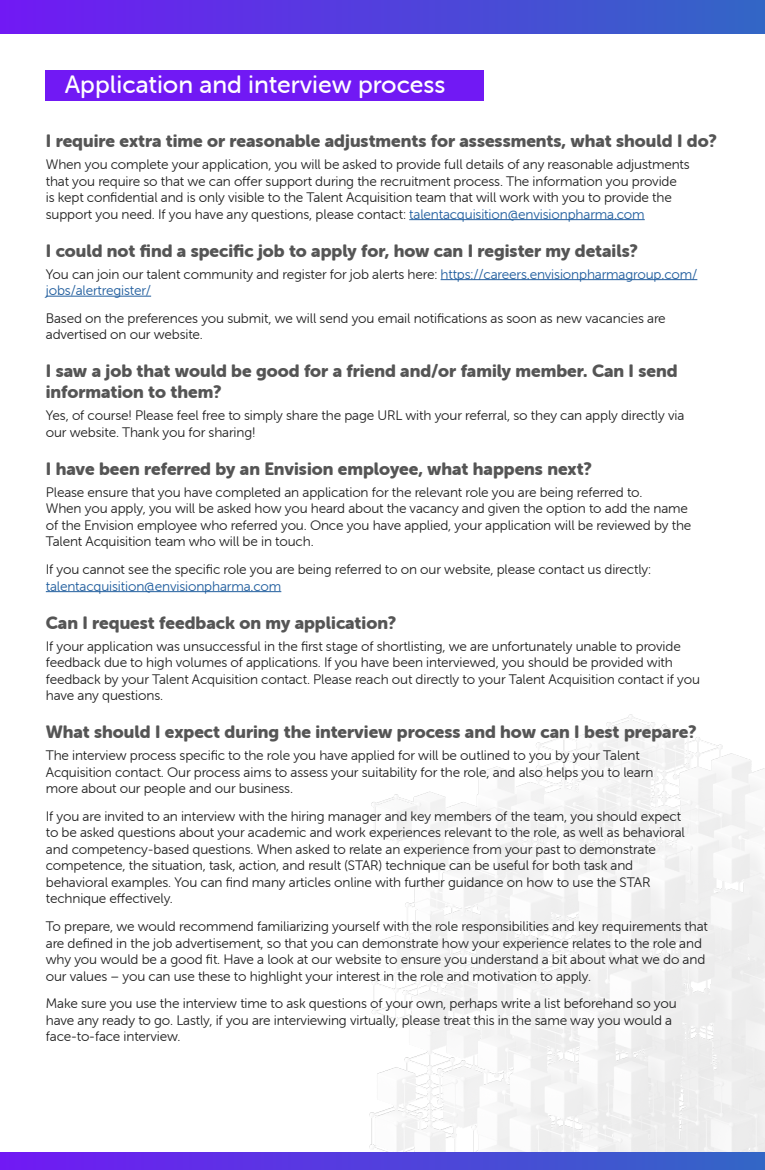
<style>
.page{position:relative;width:765px;height:1170px;background:#fff}
.page>*{position:absolute;margin:0;border:0;box-sizing:border-box;transform-origin:0 0}
.t1{font:25px "Museo Sans Rounded 500";color:#fff}
.t2{font:17.5px/21px "Museo Sans Rounded 900";color:#555}
.t3{font:13.75px/16.5px "Museo Sans Rounded 300";letter-spacing:-.01em;color:#222}
.t4{font:13.75px/16.5px "Museo Sans Rounded 300";letter-spacing:-.01em;color:#215e9e}
.s1{color:#215e9e}
.s2{color:#222}
</style>
<div class="page">
<img style="left:369px;top:714px;width:396px;height:438px">
<hr style="left:409px;top:219px;width:236px;height:1px;background:#215e9e">
<hr style="left:441px;top:279px;width:256px;height:1px;background:#215e9e">
<hr style="left:46px;top:296px;width:105px;height:1px;background:#215e9e">
<hr style="left:46px;top:591px;width:235px;height:1px;background:#215e9e">
<div style="left:45px;top:70px;width:438px;height:30px;background:#7119f4"></div>
<div style="left:0;top:0;width:765px;height:34px;background:linear-gradient(to right,#7119f4,#3267c5)"></div>
<div style="left:0;top:1152px;width:765px;height:18px;background:linear-gradient(to right,#7119f4,#3267c5)"></div>
<h1 class="t1" style="left:65px;top:70px;width:382px">Application and interview process</h1>
<p class="t2" style="left:46px;top:130px;width:673px">I require extra time or reasonable adjustments for assessments, what should I do?</p>
<p class="t3" style="left:46px;top:156px;width:645px">When you complete your application, you will be asked to provide full details of any reasonable adjustments that you require so that we can offer support during the recruitment process. The information you provide<br>is kept confidential and is only visible to the Talent Acquisition team that will work with you to provide the support you need. If you have any questions, please contact: <span class="s1">talentacquisition@envisionpharma.com</span></p>
<p class="t2" style="left:46px;top:240px;width:594px">I could not find a specific job to apply for, how can I register my details?</p>
<p class="t4" style="left:46px;top:266px;width:653px"><span class="s2">You can join our talent community and register for job alerts here:</span> https://careers.envisionpharmagroup.com/ jobs/alertregister/</p>
<p class="t3" style="left:46px;top:310px;width:621px">Based on the preferences you submit, we will send you email notifications as soon as new vacancies are advertised on our website.</p>
<p class="t2" style="left:46px;top:361px;width:633px">I saw a job that would be good for a friend and/or family member. Can I send information to them?</p>
<p class="t3" style="left:46px;top:408px;width:640px">Yes, of course! Please feel free to simply share the page URL with your referral, so they can apply directly via our website. Thank you for sharing!</p>
<p class="t2" style="left:46px;top:458px;width:548px">I have been referred by an Envision employee, what happens next?</p>
<p class="t3" style="left:46px;top:484px;width:647px">Please ensure that you have completed an application for the relevant role you are being referred to.<br>When you apply, you will be asked how you heard about the vacancy and given the option to add the name of the Envision employee who referred you. Once you have applied, your application will be reviewed by the Talent Acquisition team who will be in touch.</p>
<p class="t3" style="left:46px;top:561px;width:607px">If you cannot see the specific role you are being referred to on our website, please contact us directly:</p>
<p class="t4" style="left:46px;top:578px;width:237px">talentacquisition@envisionpharma.com</p>
<p class="t2" style="left:46px;top:612px;width:352px">Can I request feedback on my application?</p>
<p class="t3" style="left:46px;top:638px;width:656px">If your application was unsuccessful in the first stage of shortlisting, we are unfortunately unable to provide feedback due to high volumes of applications. If you have been interviewed, you should be provided with feedback by your Talent Acquisition contact. Please reach out directly to your Talent Acquisition contact if you have any questions.</p>
<p class="t2" style="left:46px;top:721px;width:653px">What should I expect during the interview process and how can I best prepare?</p>
<p class="t3" style="left:46px;top:747px;width:609px">The interview process specific to the role you have applied for will be outlined to you by your Talent<br>Acquisition contact. Our process aims to assess your suitability for the role, and also helps you to learn more about our people and our business.</p>
<p class="t3" style="left:46px;top:808px;width:641px">If you are invited to an interview with the hiring manager and key members of the team, you should expect to be asked questions about your academic and work experiences relevant to the role, as well as behavioral and competency-based questions. When asked to relate an experience from your past to demonstrate competence, the situation, task, action, and result (STAR) technique can be useful for both task and behavioral examples. You can find many articles online with further guidance on how to use the STAR technique effectively.</p>
<p class="t3" style="left:46px;top:918px;width:664px">To prepare, we would recommend familiarizing yourself with the role responsibilities and key requirements that are defined in the job advertisement, so that you can demonstrate how your experience relates to the role and why you would be a good fit. Have a look at our website to ensure you understand a bit about what we do and our values – you can use these to highlight your interest in the role and motivation to apply.</p>
<p class="t3" style="left:46px;top:996px;width:633px">Make sure you use the interview time to ask questions of your own, perhaps write a list beforehand so you have any ready to go. Lastly, if you are interviewing virtually, please treat this in the same way you would a face-to-face interview.</p>
</div>
